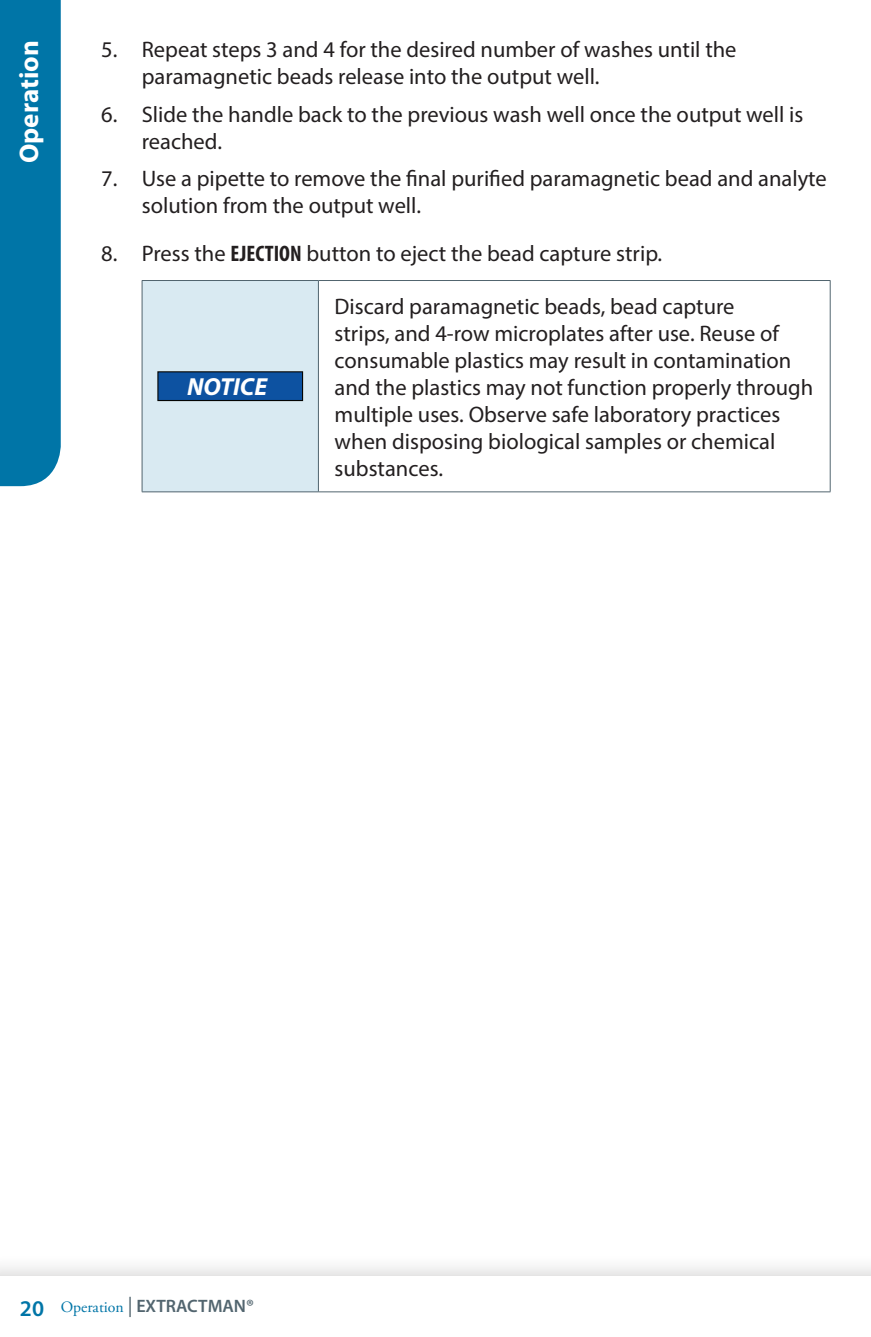
<style>
.page{position:relative;width:871px;height:1337px;background:#fff}
.page>*{position:absolute;margin:0;border:0;box-sizing:border-box;transform-origin:0 0}
.t1{font:700 27px "Myriad Pro";color:#fff}
.t2{font:italic 700 24.75px "Myriad Pro";color:#fff}
.TBLBody{font:22.5px/27px "Myriad Pro";color:#231f20}
.t3{font:600 18px "Myriad Pro";color:#52656f}
.s1{font-weight:700;font-stretch:condensed}
.s2{font-size:22.5px;color:#0075a7}
.s3{font-family:"Adobe Garamond Pro";font-weight:400;font-size:15.75px;color:#0075a7}
.s4{font-weight:400;font-size:20.25px}
</style>
<div class="page">
<div style="left:0;top:1253px;width:871px;height:83px;background:#231f20;opacity:.25"></div>
<div style="left:0;top:1276px;width:871px;height:60px;background:#fff"></div>
<div style="left:0;top:0;width:61px;height:486px;background:#0075a7"></div>
<div style="left:142px;top:280px;width:176px;height:212px;background:#d9eaf2"></div>
<hr style="left:142px;top:280px;width:176px;height:1px;background:#52656f">
<hr style="left:142px;top:281px;width:1px;height:210px;background:#52656f">
<hr style="left:142px;top:491px;width:176px;height:1px;background:#52656f">
<hr style="left:318px;top:280px;width:512px;height:1px;background:#52656f">
<hr style="left:318px;top:281px;width:1px;height:210px;background:#52656f">
<hr style="left:830px;top:281px;width:1px;height:210px;background:#52656f">
<hr style="left:318px;top:491px;width:512px;height:1px;background:#52656f">
<div style="left:158px;top:372px;width:144px;height:28px;background:#0d52a1"></div>
<div style="left:157px;top:371px;width:146px;height:30px;border:1px solid #040503"></div>
<p class="t1" style="left:12px;top:163px;width:124px;rotate:-90deg">Operation</p>
<p class="TBLBody" style="left:142px;top:36px;width:596px;text-indent:-40px">5. Repeat steps 3 and 4 for the desired number of washes until the paramagnetic beads release into the output well.</p>
<p class="TBLBody" style="left:142px;top:100px;width:663px;text-indent:-40px">6. Slide the handle back to the previous wash well once the output well is reached.</p>
<p class="TBLBody" style="left:142px;top:164px;width:686px;text-indent:-40px">7. Use a pipette to remove the final purified paramagnetic bead and analyte solution from the output well.</p>
<p class="TBLBody" style="left:101px;top:240px;width:560px">8. Press the <span class="s1">EJECTION</span> button to eject the bead capture strip.</p>
<p class="t2" style="left:187px;top:370px;width:82px">NOTICE</p>
<p class="TBLBody" style="left:335px;top:292px;width:480px">Discard paramagnetic beads, bead capture<br>strips, and 4-row microplates after use. Reuse of consumable plastics may result in contamination and the plastics may not function properly through multiple uses. Observe safe laboratory practices when disposing biological samples or chemical substances.</p>
<p class="t3" style="left:20px;top:1294px;width:236px"><span class="s2">20</span> <span class="s3">Operation</span> <span class="s4">|</span> EXTRACTMAN®</p>
</div>
